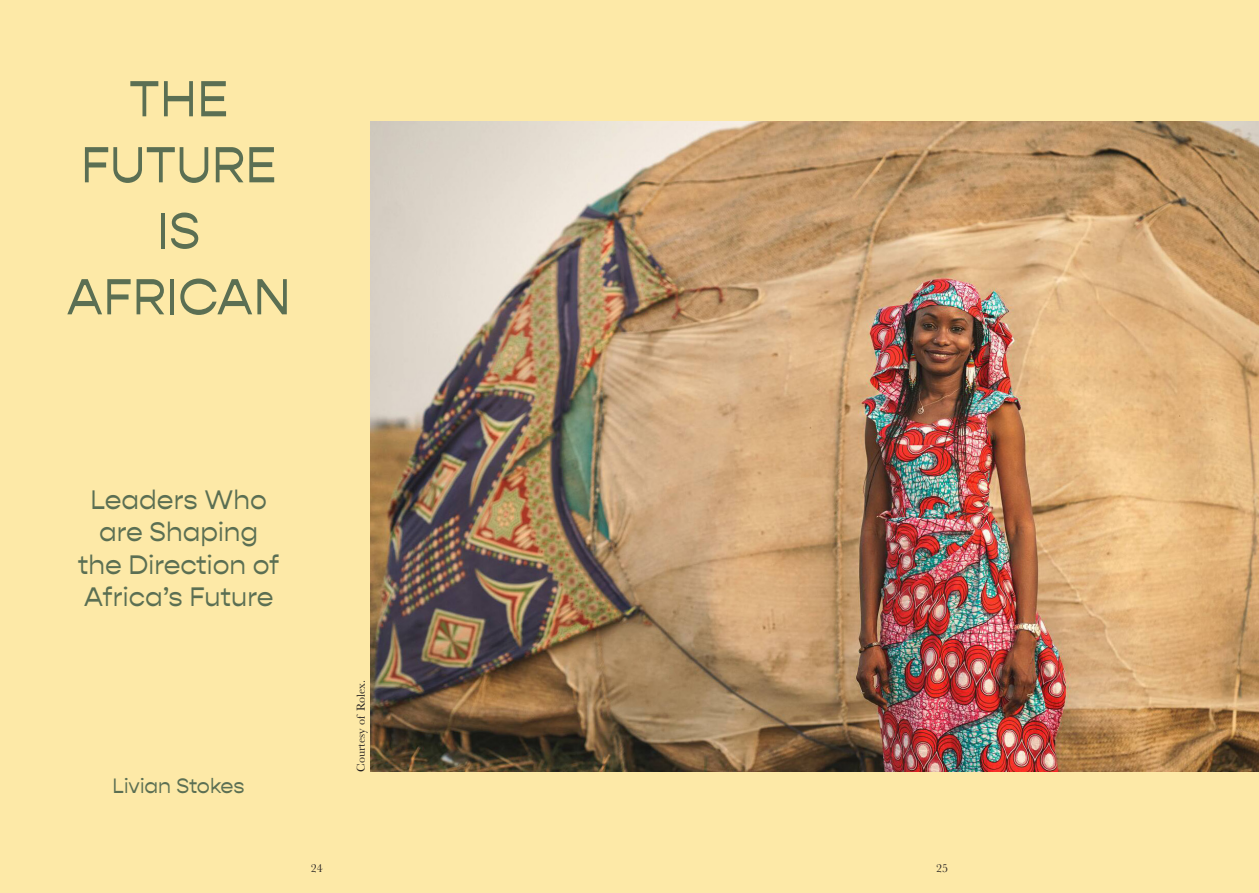
<style>
.page{position:relative;width:1259px;height:893px;background:#fde9a7}
.page>*{position:absolute;margin:0;border:0;box-sizing:border-box;transform-origin:0 0}
.Article_Title{font:51px/66px "Gopher";color:#5b6f53;text-align:center}
.Article_Title-2{font:27px/32.4px "Gopher";color:#5b6f53;text-align:center}
.Article_Title-3{font:21px "Gopher";color:#5b6f53}
.NA_paragraph{font:12px "Baskerville";color:#231f20}
</style>
<div class="page">
<img style="left:370px;top:121px;width:889px;height:651px">
<p class="Article_Title" style="left:66px;top:67px;width:226px">THE<br>FUTURE<br>IS<br>AFRICAN</p>
<p class="Article_Title-2" style="left:78px;top:484px;width:203px">Leaders Who are Shaping the Direction of<br>Africa’s Future</p>
<p class="Article_Title-3" style="left:113px;top:774px;width:134px">Livian Stokes</p>
<p class="NA_paragraph" style="left:353px;top:772px;width:93px;rotate:-90deg">Courtesy of Rolex.</p>
<p class="NA_paragraph" style="left:311px;top:860px;width:13px">24</p>
<p class="NA_paragraph" style="left:936px;top:860px;width:13px">25</p>
</div>
